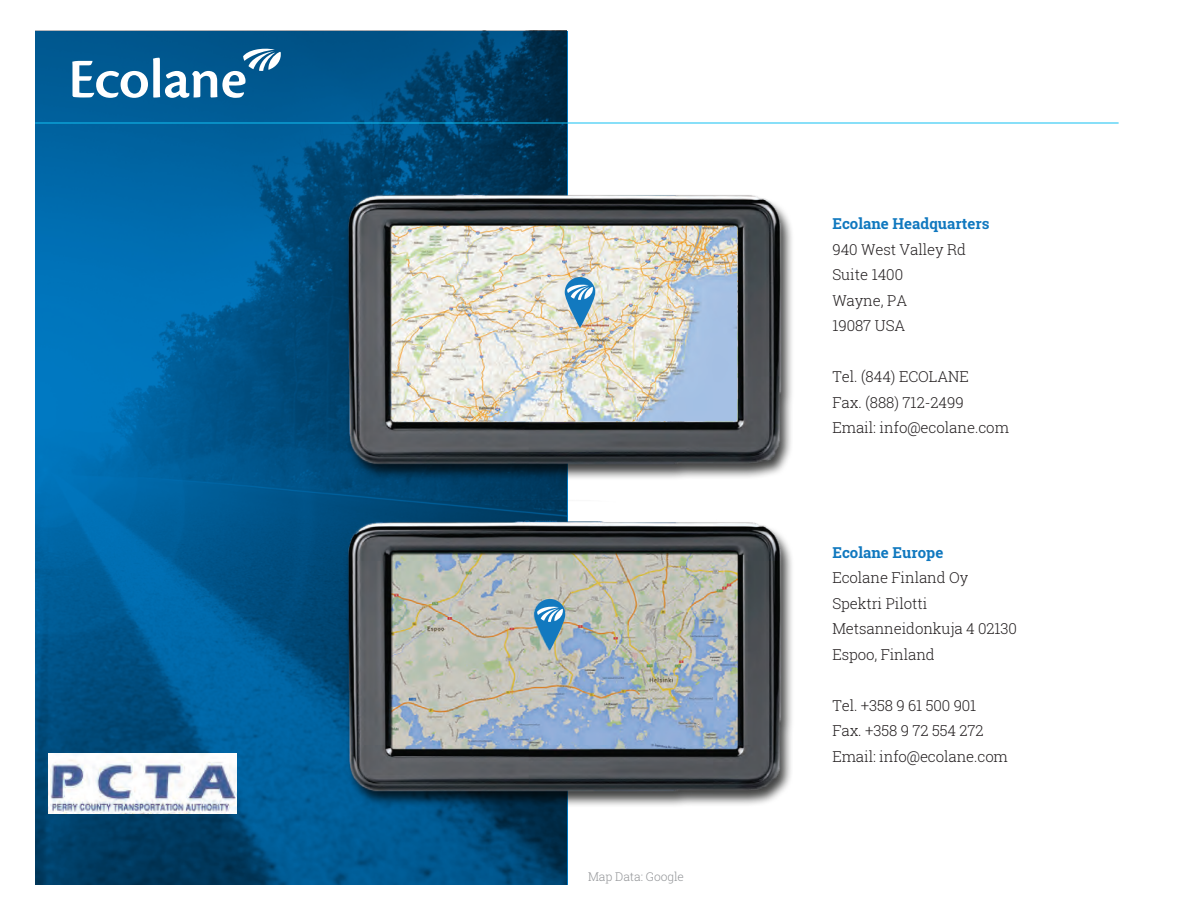
<style>
.page{position:relative;width:1188px;height:918px;background:#fff}
.page>*{position:absolute;margin:0;border:0;box-sizing:border-box;transform-origin:0 0}
.t1{font:300 15px/25.5px "Roboto Slab";letter-spacing:-.01em;color:#231f20}
.t2{font:700 15px "Roboto Slab";color:#1078bf}
.t3{font:300 12px "Roboto Slab";letter-spacing:-.005em;color:#939598}
</style>
<div class="page">
<svg style="left:35px;top:31px;width:533px;height:853px;background:#00578f"></svg>
<svg style="left:72px;top:48px;width:210px;height:50px"></svg>
<hr style="left:35px;top:123px;width:1084px;height:1px;background:#12c0f2">
<img style="left:48px;top:753px;width:188px;height:61px">
<img style="left:345px;top:192px;width:447px;height:631px">
<img style="left:391px;top:226px;width:346px;height:196px">
<svg style="left:535px;top:599px;width:30px;height:51px"></svg>
<svg style="left:537px;top:606px;width:27px;height:16px"></svg>
<svg style="left:565px;top:277px;width:30px;height:51px"></svg>
<svg style="left:567px;top:284px;width:27px;height:16px"></svg>
<p class="t3" style="left:588px;top:869px;width:98px">Map Data: Google</p>
<p class="t2" style="left:832px;top:214px;width:158px">Ecolane Headquarters</p>
<p class="t1" style="left:832px;top:236px;width:135px">940 West Valley Rd<br>Suite 1400<br>Wayne, PA<br>19087 USA</p>
<p class="t1" style="left:832px;top:364px;width:178px">Tel. (844) ECOLANE<br>Fax. (888) 712-2499<br>Email: info@ecolane.com</p>
<p class="t2" style="left:832px;top:542px;width:112px">Ecolane Europe</p>
<p class="t1" style="left:832px;top:564px;width:186px">Ecolane Finland Oy<br>Spektri Pilotti<br>Metsanneidonkuja 4 02130<br>Espoo, Finland</p>
<p class="t1" style="left:832px;top:692px;width:177px">Tel. +358 9 61 500 901<br>Fax. +358 9 72 554 272<br>Email: info@ecolane.com</p>
</div>
